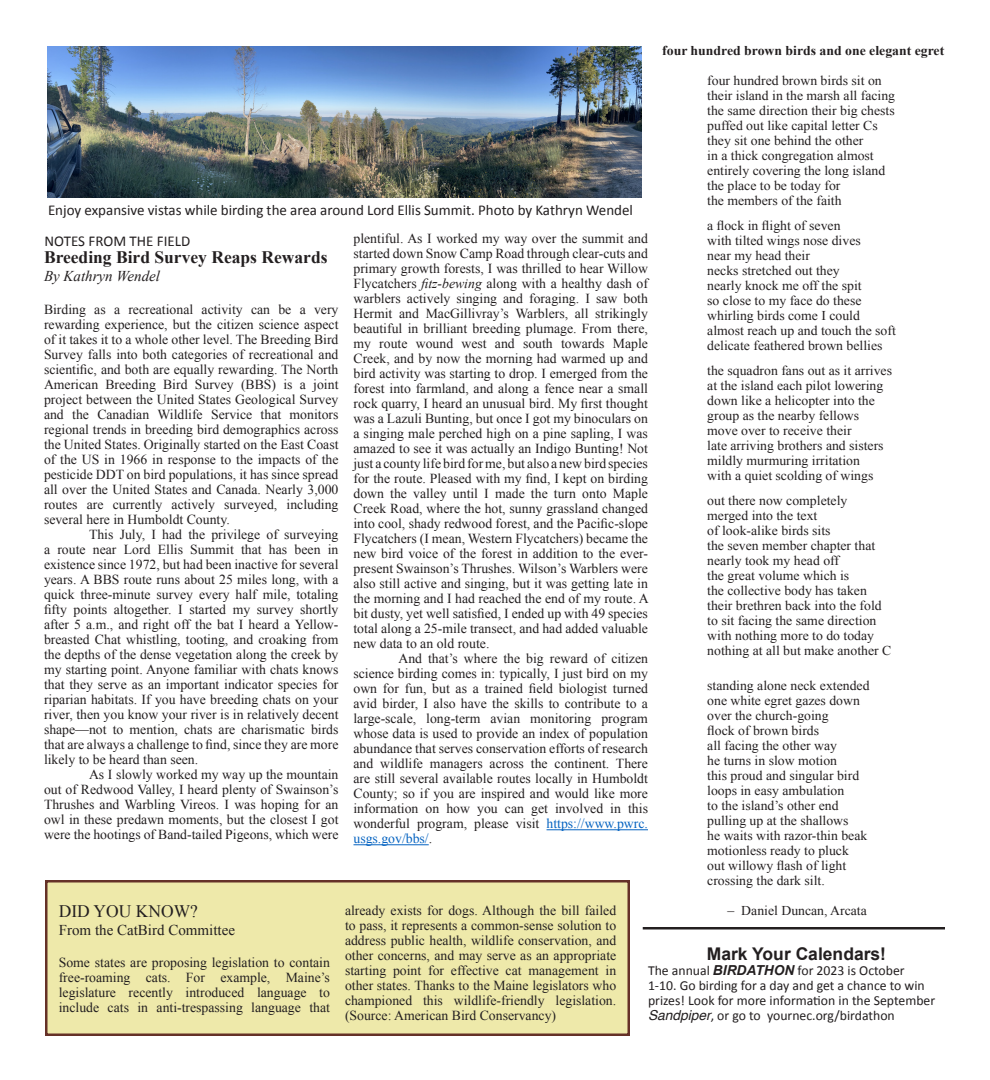
<style>
.page{position:relative;width:990px;height:1080px;background:#fff}
.page>*{position:absolute;margin:0;border:0;box-sizing:border-box;transform-origin:0 0}
.t1{font:700 17.5px "Times New Roman";color:#231f20}
.t2{font:700 17.5px "Arial";color:#231f20}
.t3{font:17.5px "Times New Roman";color:#231f20}
.t4{font:15px "Calibri";color:#231f20}
.t5{font:15px "Times New Roman";color:#231f20}
.t6{font:italic 15px "Times New Roman";color:#231f20}
.t7{font:13.75px/15px "Times New Roman";color:#231f20;text-align:justify}
.t8{font:13.75px/15px "Calibri";color:#231f20}
.t9{font:13.5px "Times New Roman";color:#231f20}
.t10{font:700 13.5px "Times New Roman";color:#231f20}
.s1{font-style:italic}
.s2{color:#0563c1}
.s3{font-family:"Arial";font-weight:700;font-style:italic}
.s4{font-family:"Helvetica";font-style:italic}
</style>
<div class="page">
<img style="left:48px;top:46px;width:594px;height:152px">
<hr style="left:547px;top:829px;width:101px;height:1px;background:#0563c1">
<hr style="left:353px;top:844px;width:76px;height:1px;background:#0563c1">
<div style="left:46px;top:881px;width:583px;height:154px;background:#eee9aa"></div>
<div style="left:45px;top:880px;width:585px;height:156px;border:2px solid #653128"></div>
<hr style="left:643px;top:927px;width:302px;height:3px;background:#231f20">
<p class="t10" style="left:662px;top:41px;width:284px">four hundred brown birds and one elegant egret</p>
<p class="t9" style="left:707px;top:71px;width:176px">four hundred brown birds sit on</p>
<p class="t9" style="left:707px;top:86px;width:189px">their island in the marsh all facing</p>
<p class="t9" style="left:707px;top:101px;width:189px">the same direction their big chests</p>
<p class="t9" style="left:707px;top:116px;width:172px">puffed out like capital letter Cs</p>
<p class="t9" style="left:707px;top:131px;width:158px">they sit one behind the other</p>
<p class="t9" style="left:707px;top:146px;width:168px">in a thick congregation almost</p>
<p class="t9" style="left:707px;top:161px;width:179px">entirely covering the long island</p>
<p class="t9" style="left:707px;top:176px;width:135px">the place to be today for</p>
<p class="t9" style="left:707px;top:191px;width:136px">the members of the faith</p>
<p class="t9" style="left:707px;top:216px;width:135px">a flock in flight of seven</p>
<p class="t9" style="left:707px;top:231px;width:155px">with tilted wings nose dives</p>
<p class="t9" style="left:707px;top:246px;width:104px">near my head their</p>
<p class="t9" style="left:707px;top:261px;width:134px">necks stretched out they</p>
<p class="t9" style="left:707px;top:276px;width:156px">nearly knock me off the spit</p>
<p class="t9" style="left:707px;top:291px;width:156px">so close to my face do these</p>
<p class="t9" style="left:707px;top:306px;width:154px">whirling birds come I could</p>
<p class="t9" style="left:707px;top:321px;width:190px">almost reach up and touch the soft</p>
<p class="t9" style="left:707px;top:336px;width:177px">delicate feathered brown bellies</p>
<p class="t9" style="left:707px;top:361px;width:186px">the squadron fans out as it arrives</p>
<p class="t9" style="left:707px;top:376px;width:178px">at the island each pilot lowering</p>
<p class="t9" style="left:707px;top:391px;width:169px">down like a helicopter into the</p>
<p class="t9" style="left:707px;top:406px;width:153px">group as the nearby fellows</p>
<p class="t9" style="left:707px;top:421px;width:146px">move over to receive their</p>
<p class="t9" style="left:707px;top:436px;width:178px">late arriving brothers and sisters</p>
<p class="t9" style="left:707px;top:451px;width:154px">mildly murmuring irritation</p>
<p class="t9" style="left:707px;top:466px;width:168px">with a quiet scolding of wings</p>
<p class="t9" style="left:707px;top:491px;width:142px">out there now completely</p>
<p class="t9" style="left:707px;top:506px;width:112px">merged into the text</p>
<p class="t9" style="left:707px;top:521px;width:125px">of look-alike birds sits</p>
<p class="t9" style="left:707px;top:536px;width:170px">the seven member chapter that</p>
<p class="t9" style="left:707px;top:551px;width:133px">nearly took my head off</p>
<p class="t9" style="left:707px;top:566px;width:144px">the great volume which is</p>
<p class="t9" style="left:707px;top:581px;width:161px">the collective body has taken</p>
<p class="t9" style="left:707px;top:596px;width:176px">their brethren back into the fold</p>
<p class="t9" style="left:707px;top:611px;width:171px">to sit facing the same direction</p>
<p class="t9" style="left:707px;top:626px;width:168px">with nothing more to do today</p>
<p class="t9" style="left:707px;top:641px;width:186px">nothing at all but make another C</p>
<p class="t9" style="left:707px;top:676px;width:164px">standing alone neck extended</p>
<p class="t9" style="left:707px;top:691px;width:154px">one white egret gazes down</p>
<p class="t9" style="left:707px;top:706px;width:123px">over the church-going</p>
<p class="t9" style="left:707px;top:721px;width:113px">flock of brown birds</p>
<p class="t9" style="left:707px;top:736px;width:131px">all facing the other way</p>
<p class="t9" style="left:707px;top:751px;width:131px">he turns in slow motion</p>
<p class="t9" style="left:707px;top:766px;width:154px">this proud and singular bird</p>
<p class="t9" style="left:707px;top:781px;width:139px">loops in easy ambulation</p>
<p class="t9" style="left:707px;top:796px;width:133px">to the island’s other end</p>
<p class="t9" style="left:707px;top:811px;width:143px">pulling up at the shallows</p>
<p class="t9" style="left:707px;top:826px;width:162px">he waits with razor-thin beak</p>
<p class="t9" style="left:707px;top:841px;width:143px">motionless ready to pluck</p>
<p class="t9" style="left:707px;top:856px;width:141px">out willowy flash of light</p>
<p class="t9" style="left:707px;top:871px;width:119px">crossing the dark silt.</p>
<p class="t9" style="left:728px;top:901px;width:141px">– Daniel Duncan, Arcata</p>
<p class="t4" style="left:48px;top:200px;width:587px">Enjoy expansive vistas while birding the area around Lord Ellis Summit. Photo by Kathryn Wendel</p>
<p class="t7" style="left:353px;top:231px;width:297px">plentiful. As I worked my way over the summit and started down Snow Camp Road through clear-cuts and primary growth forests, I was thrilled to hear Willow Flycatchers <span class="s1">fitz-bewing</span> along with a healthy dash of warblers actively singing and foraging. I saw both Hermit and MacGillivray’s Warblers, all strikingly beautiful in brilliant breeding plumage. From there, my route wound west and south towards Maple Creek, and by now the morning had warmed up and bird activity was starting to drop. I emerged from the forest into farmland, and along a fence near a small rock quarry, I heard an unusual bird. My first thought was a Lazuli Bunting, but once I got my binoculars on a singing male perched high on a pine sapling, I was amazed to see it was actually an Indigo Bunting! Not just a county life bird for me, but also a new bird species for the route. Pleased with my find, I kept on birding down the valley until I made the turn onto Maple Creek Road, where the hot, sunny grassland changed into cool, shady redwood forest, and the Pacific-slope Flycatchers (I mean, Western Flycatchers) became the new bird voice of the forest in addition to the ever&shy;present Swainson’s Thrushes. Wilson’s Warblers were also still active and singing, but it was getting late in the morning and I had reached the end of my route. A bit dusty, yet well satisfied, I ended up with 49 species total along a 25-mile transect, and had added valuable new data to an old route.</p>
<p class="t7" style="left:353px;top:651px;width:296px;text-indent:45px">And that’s where the big reward of citizen science birding comes in: typically, I just bird on my own for fun, but as a trained field biologist turned avid birder, I also have the skills to contribute to a large-scale, long-term avian monitoring program whose data is used to provide an index of population abundance that serves conservation efforts of research and wildlife managers across the continent. There are still several available routes locally in Humboldt County; so if you are inspired and would like more information on how you can get involved in this wonderful program, please visit <span class="s2">https://www.pwrc. usgs.gov/bbs/</span>.</p>
<p class="t4" style="left:45px;top:230px;width:147px">NOTES FROM THE FIELD</p>
<p class="t1" style="left:44px;top:245px;width:285px">Breeding Bird Survey Reaps Rewards</p>
<p class="t6" style="left:44px;top:266px;width:118px">By Kathryn Wendel</p>
<p class="t7" style="left:44px;top:302px;width:296px">Birding as a recreational activity can be a very rewarding experience, but the citizen science aspect of it takes it to a whole other level. The Breeding Bird Survey falls into both categories of recreational and scientific, and both are equally rewarding. The North American Breeding Bird Survey (BBS) is a joint project between the United States Geological Survey and the Canadian Wildlife Service that monitors regional trends in breeding bird demographics across the United States. Originally started on the East Coast of the US in 1966 in response to the impacts of the pesticide DDT on bird populations, it has since spread all over the United States and Canada. Nearly 3,000 routes are currently actively surveyed, including several here in Humboldt County.</p>
<p class="t7" style="left:44px;top:527px;width:296px;text-indent:45px">This July, I had the privilege of surveying a route near Lord Ellis Summit that has been in existence since 1972, but had been inactive for several years. A BBS route runs about 25 miles long, with a quick three-minute survey every half mile, totaling fifty points altogether. I started my survey shortly after 5 a.m., and right off the bat I heard a Yellow&shy;breasted Chat whistling, tooting, and croaking from the depths of the dense vegetation along the creek by my starting point. Anyone familiar with chats knows that they serve as an important indicator species for riparian habitats. If you have breeding chats on your river, then you know your river is in relatively decent shape—not to mention, chats are charismatic birds that are always a challenge to find, since they are more likely to be heard than seen.</p>
<p class="t7" style="left:44px;top:767px;width:296px;text-indent:45px">As I slowly worked my way up the mountain out of Redwood Valley, I heard plenty of Swainson’s Thrushes and Warbling Vireos. I was hoping for an owl in these predawn moments, but the closest I got were the hootings of Band-tailed Pigeons, which were</p>
<p class="t7" style="left:345px;top:902px;width:273px">already exists for dogs. Although the bill failed to pass, it represents a common-sense solution to address public health, wildlife conservation, and other concerns, and may serve as an appropriate starting point for effective cat management in other states. Thanks to the Maine legislators who championed this wildlife-friendly legislation. (Source: American Bird Conservancy)</p>
<p class="t3" style="left:59px;top:900px;width:141px">DID YOU KNOW?</p>
<p class="t5" style="left:59px;top:920px;width:178px">From the CatBird Committee</p>
<p class="t7" style="left:59px;top:954px;width:273px">Some states are proposing legislation to contain free-roaming cats. For example, Maine’s legislature recently introduced language to include cats in anti-trespassing language that</p>
<p class="t2" style="left:707px;top:942px;width:181px">Mark Your Calendars!</p>
<p class="t8" style="left:648px;top:962px;width:289px">The annual <span class="s3">BIRDATHON</span> for 2023 is October 1-10. Go birding for a day and get a chance to win prizes! Look for more information in the September <span class="s4">Sandpiper</span>, or go to yournec.org/birdathon</p>
</div>
